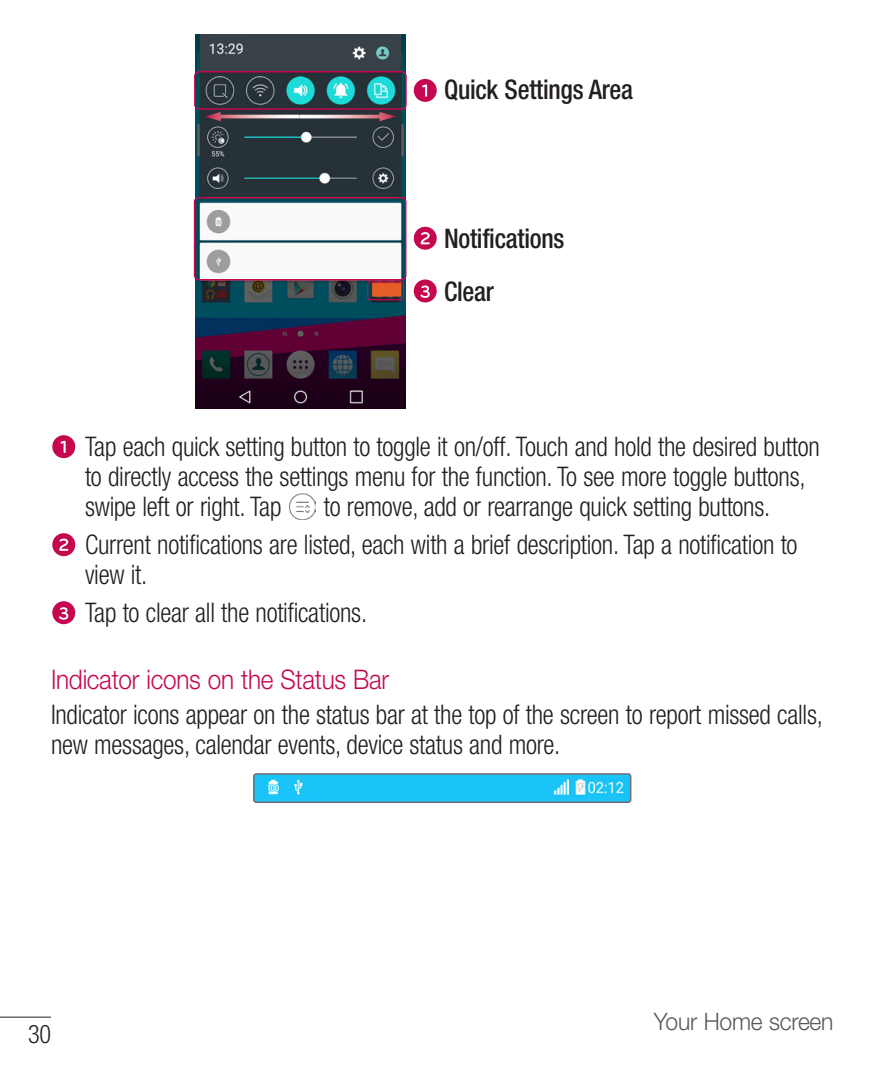
<style>
.page{position:relative;width:893px;height:1072px;background:#fff}
.page>*{position:absolute;margin:0;border:0;box-sizing:border-box;transform-origin:0 0}
.main{font:300 condensed 27px/30px "Helvetica Neue LT Pro";letter-spacing:-.01em;color:#231f20;scale:.95 1}
.t1{font:500 condensed 27px/52.5px "Helvetica Neue LT Pro";letter-spacing:-.01em;color:#231f20;scale:.95 1}
.Head_03{font:300 27px "Helvetica Neue LT Pro";letter-spacing:-.01em;color:#c50750;scale:.9 1}
.t2{font:300 condensed 25.5px "Helvetica Neue LT Pro";color:#231f20;scale:.95 1}
.t3{font:300 24px "Helvetica Neue LT Pro";letter-spacing:-.01em;color:#57585a;scale:.95 1}
</style>
<div class="page">
<hr style="left:0;top:1016px;width:51px;height:1px;background:#231f20">
<svg style="left:412px;top:278px;width:26px;height:26px"></svg>
<div style="left:414px;top:279px;width:23px;height:23px;background:#c50750;border-radius:50%"></div>
<svg style="left:420px;top:285px;width:10px;height:13px"></svg>
<svg style="left:412px;top:225px;width:26px;height:26px"></svg>
<div style="left:414px;top:227px;width:23px;height:23px;background:#c50750;border-radius:50%"></div>
<svg style="left:421px;top:232px;width:9px;height:12px"></svg>
<svg style="left:412px;top:78px;width:26px;height:25px"></svg>
<div style="left:414px;top:79px;width:23px;height:23px;background:#c50750;border-radius:50%"></div>
<svg style="left:422px;top:84px;width:5px;height:13px"></svg>
<img style="left:195px;top:34px;width:211px;height:374px">
<svg style="left:205px;top:112px;width:191px;height:9px;background:#7a676e"></svg>
<div style="left:367px;top:281px;width:37px;height:19px;border:1px solid #c50750;border-radius:3px"></div>
<div style="left:194px;top:71px;width:213px;height:39px;border:2px solid #c50750;border-radius:4px"></div>
<div style="left:194px;top:197px;width:212px;height:83px;border:2px solid #c50750;border-radius:4px"></div>
<svg style="left:51px;top:434px;width:26px;height:25px"></svg>
<div style="left:52px;top:435px;width:23px;height:23px;background:#c50750;border-radius:50%"></div>
<svg style="left:61px;top:441px;width:5px;height:12px"></svg>
<img style="left:290px;top:493px;width:25px;height:26px">
<svg style="left:51px;top:532px;width:26px;height:25px"></svg>
<div style="left:52px;top:533px;width:23px;height:23px;background:#c50750;border-radius:50%"></div>
<svg style="left:59px;top:538px;width:9px;height:13px"></svg>
<svg style="left:51px;top:600px;width:26px;height:25px"></svg>
<div style="left:52px;top:601px;width:23px;height:23px;background:#c50750;border-radius:50%"></div>
<svg style="left:59px;top:607px;width:9px;height:12px"></svg>
<img style="left:256px;top:776px;width:372px;height:24px">
<div style="left:253px;top:773px;width:378px;height:30px;border:2px solid #6c6d70;border-radius:3px"></div>
<p class="t1" style="left:444px;top:63px;width:201px">Quick Settings Area</p>
<p class="t1" style="left:444px;top:212px;width:128px">Notifications<br>Clear</p>
<p class="main" style="left:85px;top:431px;width:775px">Tap each quick setting button to toggle it on/off. Touch and hold the desired button to directly access the settings menu for the function. To see more toggle buttons, swipe left or right. Tap</p>
<p class="main" style="left:324px;top:491px;width:472px">to remove, add or rearrange quick setting buttons.</p>
<p class="main" style="left:85px;top:529px;width:751px">Current notifications are listed, each with a brief description. Tap a notification to view it.</p>
<p class="main" style="left:85px;top:597px;width:298px">Tap to clear all the notifications.</p>
<p class="Head_03" style="left:51px;top:663px;width:377px">Indicator icons on the Status Bar</p>
<p class="main" style="left:51px;top:699px;width:814px">Indicator icons appear on the status bar at the top of the screen to report missed calls, new messages, calendar events, device status and more.</p>
<p class="t2" style="left:28px;top:1019px;width:26px">30</p>
<p class="t3" style="left:654px;top:1006px;width:190px">Your Home screen</p>
</div>
